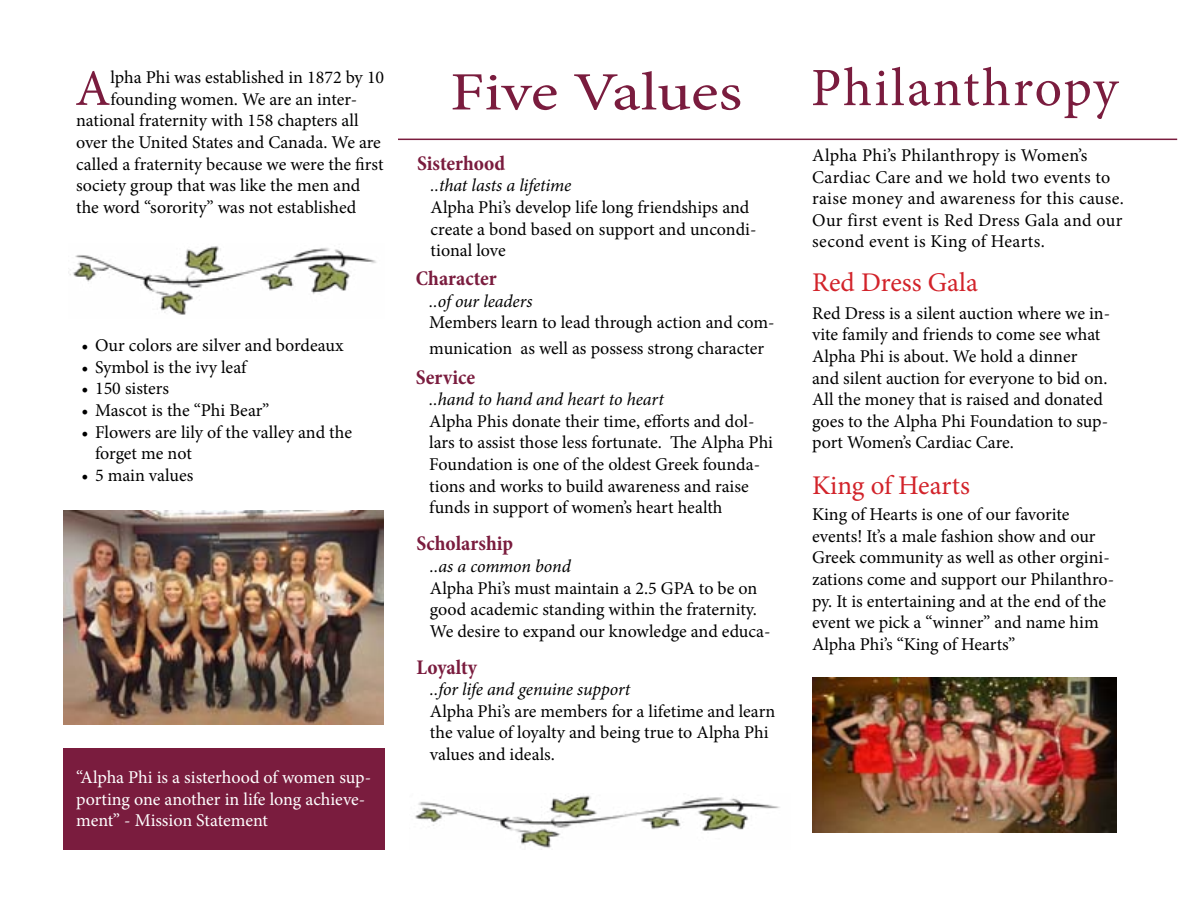
<style>
.page{position:relative;width:1188px;height:918px;background:#fff}
.page>*{position:absolute;margin:0;border:0;box-sizing:border-box;transform-origin:0 0}
.t1{font:54px "Minion Pro";letter-spacing:.025em;color:#7a1c3e}
.t2{font:54px "Minion Pro";letter-spacing:-.005em;color:#7a1c3e;scale:1.2 1}
.t3{font:51.3px "Minion Pro";color:#7a1c3e}
.t4{font:27px "Minion Pro";color:#d2232a}
.t5{font:700 condensed 21px "Minion Pro";color:#7a1c3e}
.t6{font:18px/21.6px "Minion Pro";color:#000}
.t7{font:italic 18px "Minion Pro";letter-spacing:-.01em;color:#000}
.t8{font:18px/21.6px "Minion Pro";letter-spacing:-.005em;color:#fff}
</style>
<div class="page">
<img style="left:68px;top:246px;width:309px;height:69px">
<img style="left:64px;top:511px;width:319px;height:214px">
<div style="left:63px;top:748px;width:321px;height:102px;background:#7a1c3e"></div>
<hr style="left:398px;top:139px;width:779px;height:1px;background:#7a1c3e">
<img style="left:415px;top:795px;width:365px;height:55px">
<img style="left:812px;top:677px;width:305px;height:156px">
<h2 class="t3" style="left:75px;top:54px;width:37px">A</h2>
<p class="t6" style="left:111px;top:67px;width:275px">lpha Phi was established in 1872 by 10</p>
<p class="t6" style="left:111px;top:88px;width:248px">founding women. We are an inter-</p>
<p class="t6" style="left:76px;top:110px;width:284px">national fraternity with 158 chapters all</p>
<p class="t6" style="left:76px;top:132px;width:306px">over the United States and Canada. We are</p>
<p class="t6" style="left:76px;top:153px;width:309px">called a fraternity because we were the first</p>
<p class="t6" style="left:76px;top:175px;width:286px">society group that was like the men and</p>
<p class="t6" style="left:76px;top:196px;width:282px">the word “sorority” was not established</p>
<p class="t6" style="left:82px;top:335px;width:263px">• Our colors are silver and bordeaux</p>
<p class="t6" style="left:82px;top:356px;width:166px">• Symbol is the ivy leaf</p>
<p class="t6" style="left:82px;top:378px;width:89px">• 150 sisters</p>
<p class="t6" style="left:82px;top:399px;width:189px">• Mascot is the “Phi Bear”</p>
<p class="t6" style="left:95px;top:421px;width:259px;text-indent:-14px">• Flowers are lily of the valley and the forget me not</p>
<p class="t6" style="left:82px;top:464px;width:113px">• 5 main values</p>
<p class="t8" style="left:76px;top:767px;width:296px">“Alpha Phi is a sisterhood of women sup&shy;porting one another in life long achieve&shy;ment” - Mission Statement</p>
<h1 class="t2" style="left:450px;top:56px;width:245px">Five Values</h1>
<p class="t5" style="left:417px;top:149px;width:90px">Sisterhood</p>
<p class="t7" style="left:431px;top:173px;width:142px">..that lasts a lifetime</p>
<p class="t6" style="left:431px;top:196px;width:327px">Alpha Phi’s develop life long friendships and create a bond based on support and uncondi&shy;tional love</p>
<p class="t5" style="left:416px;top:264px;width:82px">Character</p>
<p class="t7" style="left:429px;top:289px;width:105px">..of our leaders</p>
<p class="t6" style="left:429px;top:310px;width:347px;line-height:25.2px">Members learn to lead through action and com&shy;munication as well as possess strong character</p>
<p class="t5" style="left:416px;top:362px;width:61px">Service</p>
<p class="t7" style="left:429px;top:387px;width:236px">..hand to hand and heart to heart</p>
<p class="t6" style="left:429px;top:410px;width:345px">Alpha Phis donate their time, efforts and dol&shy;lars to assist those less fortunate. The Alpha Phi Foundation is one of the oldest Greek founda&shy;tions and works to build awareness and raise funds in support of women’s heart health</p>
<p class="t5" style="left:416px;top:529px;width:98px">Scholarship</p>
<p class="t7" style="left:430px;top:554px;width:142px">..as a common bond</p>
<p class="t6" style="left:430px;top:577px;width:342px">Alpha Phi’s must maintain a 2.5 GPA to be on good academic standing within the fraternity.<br>We desire to expand our knowledge and educa-</p>
<p class="t5" style="left:416px;top:652px;width:62px">Loyalty</p>
<p class="t7" style="left:430px;top:677px;width:202px">..for life and genuine support</p>
<p class="t6" style="left:430px;top:700px;width:347px">Alpha Phi’s are members for a lifetime and learn the value of loyalty and being true to Alpha Phi values and ideals.</p>
<h1 class="t1" style="left:811px;top:52px;width:309px">Philanthropy</h1>
<p class="t6" style="left:812px;top:145px;width:313px">Alpha Phi’s Philanthropy is Women’s Cardiac Care and we hold two events to raise money and awareness for this cause.<br>Our first event is Red Dress Gala and our second event is King of Hearts.</p>
<h3 class="t4" style="left:812px;top:264px;width:167px">Red Dress Gala</h3>
<p class="t6" style="left:812px;top:302px;width:300px">Red Dress is a silent auction where we in&shy;vite family and friends to come see what Alpha Phi is about. We hold a dinner<br>and silent auction for everyone to bid on.<br>All the money that is raised and donated goes to the Alpha Phi Foundation to sup&shy;port Women’s Cardiac Care.</p>
<h3 class="t4" style="left:812px;top:467px;width:159px">King of Hearts</h3>
<p class="t6" style="left:812px;top:504px;width:304px">King of Hearts is one of our favorite events! It’s a male fashion show and our Greek community as well as other orgini&shy;zations come and support our Philanthro&shy;py. It is entertaining and at the end of the event we pick a “winner” and name him Alpha Phi’s “King of Hearts”</p>
</div>
